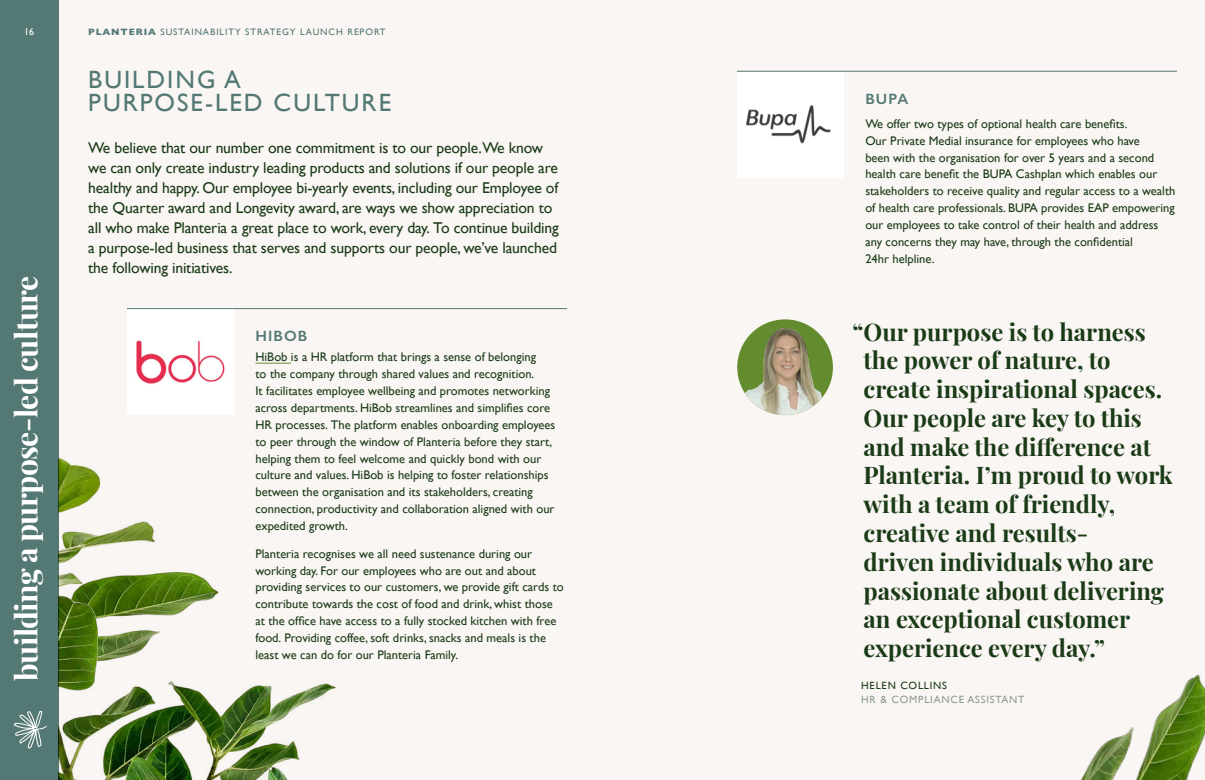
<style>
.page{position:relative;width:1205px;height:780px;background:#fff}
.page>*{position:absolute;margin:0;border:0;box-sizing:border-box;transform-origin:0 0}
.t1{font:30px "Playfair Display";letter-spacing:-.02em;color:#fff}
.t2{font:25px/22.5px "Gill Sans";letter-spacing:.08em;color:#547874}
.t3{font:23.75px/28.8px "Playfair Display";color:#1b3b17}
.t4{font:15.62px/20px "Gill Sans";letter-spacing:-.01em;color:#1b3b17}
.t5{font:600 15px "Gill Sans";letter-spacing:.075em;color:#547874}
.t6{font:12.5px/16.9px "Gill Sans";color:#1b3b17}
.t7{font:10.5px "Gill Sans";letter-spacing:.075em;color:#8d9d8b}
.t8{font:10.5px "Gill Sans";letter-spacing:.075em;color:#1b3b17}
.t9{font:10px "Gill Sans";color:#fff}
.t10{font:9.38px "Gill Sans";letter-spacing:.1em;color:#547874}
.s1{font-weight:700}
</style>
<div class="page">
<div style="left:55px;top:0;width:1150px;height:780px;background:#f9f6f4"></div>
<img style="left:1081px;top:674px;width:124px;height:106px">
<div style="left:0;top:0;width:58px;height:780px;background:#547874"></div>
<svg style="left:14px;top:711px;width:33px;height:37px"></svg>
<div style="left:127px;top:309px;width:106px;height:106px;background:#fff"></div>
<img style="left:136px;top:340px;width:65px;height:11px">
<hr style="left:127px;top:308px;width:440px;height:1px;background:#547874">
<img style="left:58px;top:351px;width:278px;height:429px">
<div style="left:737px;top:71px;width:106px;height:107px;background:#fff"></div>
<img style="left:746px;top:105px;width:85px;height:39px">
<hr style="left:737px;top:71px;width:440px;height:1px;background:#547874">
<img style="left:737px;top:319px;width:96px;height:96px">
<p class="t9" style="left:24px;top:26px;width:11px">16</p>
<h1 class="t1" style="left:3px;top:680px;width:406px;rotate:-90deg">building a purpose-led culture</h1>
<p class="t10" style="left:88px;top:26px;width:299px"><span class="s1">PLANTERIA</span> SUSTAINABILITY STRATEGY LAUNCH REPORT</p>
<h2 class="t2" style="left:88px;top:68px;width:304px">BUILDING A<br>PURPOSE-LED CULTURE</h2>
<p class="t4" style="left:88px;top:137px;width:472px">We believe that our number one commitment is to our people.We know we can only create industry leading products and solutions if our people are healthy and happy. Our employee bi-yearly events, including our Employee of the Quarter award and Longevity award, are ways we show appreciation to all who make Planteria a great place to work, every day. To continue building a purpose-led business that serves and supports our people, we’ve launched the following initiatives.</p>
<p class="t5" style="left:255px;top:327px;width:53px">HIBOB</p>
<p class="t6" style="left:255px;top:348px;width:301px">HiBob is a HR platform that brings a sense of belonging<br>to the company through shared values and recognition.<br>It facilitates employee wellbeing and promotes networking across departments. HiBob streamlines and simplifies core HR processes. The platform enables onboarding employees to peer through the window of Planteria before they start, helping them to feel welcome and quickly bond with our culture and values. HiBob is helping to foster relationships between the organisation and its stakeholders, creating connection, productivity and collaboration aligned with our expedited growth.</p>
<p class="t6" style="left:255px;top:545px;width:310px">Planteria recognises we all need sustenance during our working day. For our employees who are out and about providing services to our customers, we provide gift cards to contribute towards the cost of food and drink, whist those at the office have access to a fully stocked kitchen with free food. Providing coffee, soft drinks, snacks and meals is the least we can do for our Planteria Family.</p>
<p class="t5" style="left:865px;top:90px;width:45px">BUPA</p>
<p class="t6" style="left:865px;top:115px;width:312px">We offer two types of optional health care benefits.<br>Our Private Medial insurance for employees who have<br>been with the organisation for over 5 years and a second health care benefit the BUPA Cashplan which enables our stakeholders to receive quality and regular access to a wealth of health care professionals. BUPA provides EAP empowering our employees to take control of their health and address any concerns they may have, through the confidential<br>24hr helpline.</p>
<p class="t3" style="left:863px;top:315px;width:311px;text-indent:-11px">“Our purpose is to harness the power of nature, to create inspirational spaces.<br>Our people are key to this and make the difference at<br>Planteria. I’m proud to work with a team of friendly, creative and results-<br>driven individuals who are passionate about delivering an exceptional customer experience every day.”</p>
<p class="t8" style="left:861px;top:679px;width:87px">HELEN COLLINS</p>
<p class="t7" style="left:861px;top:693px;width:165px">HR &amp; COMPLIANCE ASSISTANT</p>
</div>
